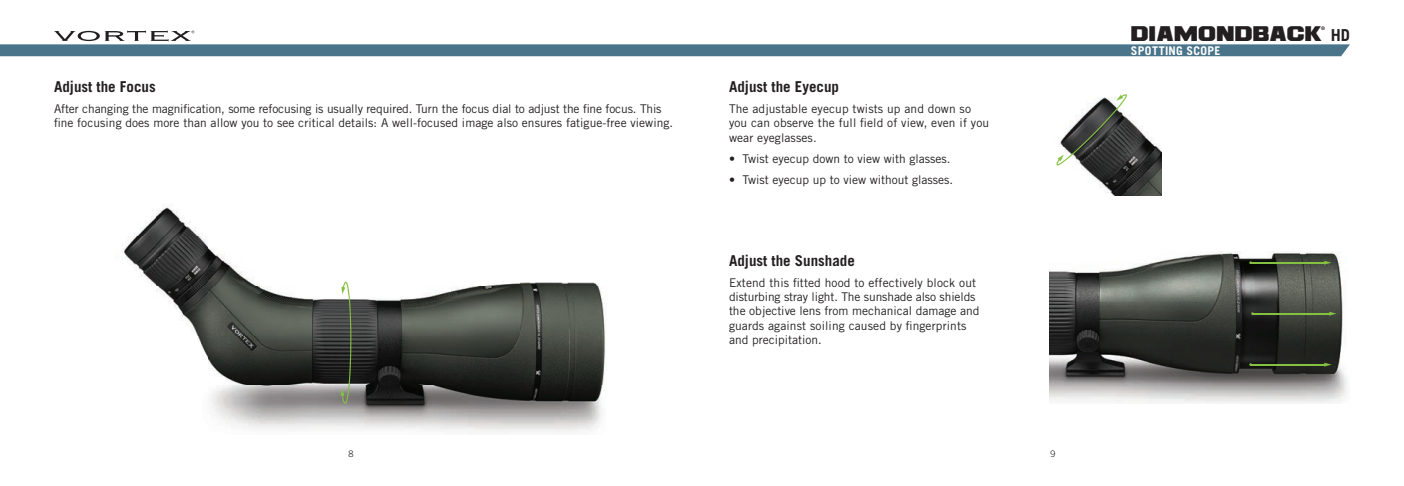
<style>
.page{position:relative;width:1404px;height:486px;background:#fff}
.page>*{position:absolute;margin:0;border:0;box-sizing:border-box;transform-origin:0 0}
.t1{font:16.5px "Ash";letter-spacing:.005em;color:#231f20}
.t2{font:700 16.5px "Trade Gothic LT Std";color:#231f20}
.Subheader{font:700 15px "Trade Gothic LT Std";color:#231f20}
.t3{font:12px/14.4px "Trade Gothic LT Std";color:#231f20}
.t4{font:700 12px "Trade Gothic LT Std";letter-spacing:.03em;color:#fff}
.t5{font:300 9px "Trade Gothic LT Std";color:#231f20}
.t6{font:4.95px "Trade Gothic LT Std Bd Cn 20";color:#231f20}
</style>
<div class="page">
<svg style="left:0;top:31px;width:1350px;height:25px"></svg>
<img style="left:122px;top:205px;width:483px;height:227px">
<svg style="left:340px;top:282px;width:11px;height:122px"></svg>
<img style="left:1056px;top:115px;width:106px;height:81px">
<svg style="left:1056px;top:94px;width:71px;height:71px"></svg>
<img style="left:1050px;top:252px;width:297px;height:151px">
<hr style="left:1251px;top:262px;width:75px;height:1px;background:#84c140">
<svg style="left:1324px;top:261px;width:8px;height:4px"></svg>
<hr style="left:1253px;top:313px;width:78px;height:1px;background:#84c140">
<svg style="left:1329px;top:312px;width:8px;height:4px"></svg>
<hr style="left:1251px;top:364px;width:75px;height:1px;background:#84c140">
<svg style="left:1324px;top:363px;width:8px;height:4px"></svg>
<p class="Subheader" style="left:54px;top:77px;width:103px">Adjust the Focus</p>
<p class="t3" style="left:54px;top:101px;width:621px">After changing the magnification, some refocusing is usually required. Turn the focus dial to adjust the fine focus. This fine focusing does more than allow you to see critical details: A well-focused image also ensures fatigue-free viewing.</p>
<p class="Subheader" style="left:729px;top:77px;width:112px">Adjust the Eyecup</p>
<p class="t3" style="left:729px;top:101px;width:262px">The adjustable eyecup twists up and down so you can observe the full field of view, even if you wear eyeglasses.</p>
<p class="t3" style="left:729px;top:151px;width:223px">• Twist eyecup down to view with glasses.</p>
<p class="t3" style="left:729px;top:172px;width:226px">• Twist eyecup up to view without glasses.</p>
<p class="Subheader" style="left:729px;top:251px;width:127px">Adjust the Sunshade</p>
<p class="t3" style="left:729px;top:275px;width:252px">Extend this fitted hood to effectively block out disturbing stray light. The sunshade also shields the objective lens from mechanical damage and guards against soiling caused by fingerprints and precipitation.</p>
<p class="t5" style="left:348px;top:448px;width:7px">8</p>
<p class="t5" style="left:1050px;top:448px;width:7px">9</p>
<h1 class="t1" style="left:1131px;top:25px;width:193px">DIAMONDBACK</h1>
<p class="t6" style="left:1321px;top:25px;width:5px">®</p>
<h1 class="t2" style="left:1331px;top:25px;width:21px">HD</h1>
<p class="t4" style="left:1131px;top:43px;width:91px">SPOTTING SCOPE</p>
</div>
